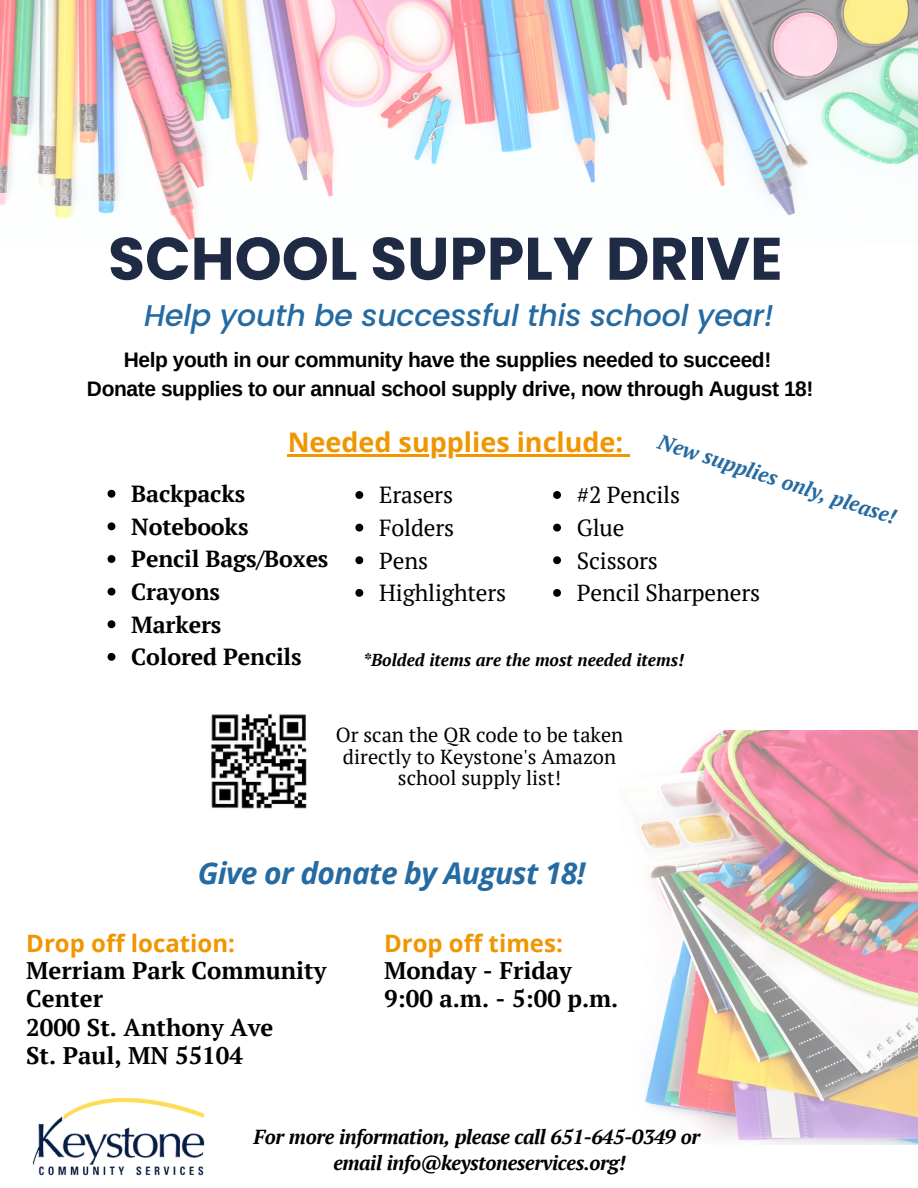
<style>
.page{position:relative;width:918px;height:1188px;background:#fff}
.page>*{position:absolute;margin:0;border:0;box-sizing:border-box;transform-origin:0 0}
.t1{font:700 60px "Poppins";color:#1f2a44}
.t2{font:italic 500 30px "Poppins";letter-spacing:-.005em;color:#256ba2}
.t3{font:italic 700 30px "Open Sans";letter-spacing:-.02em;color:#256ba2}
.t4{font:700 27px "Open Sans";color:#ef9600}
.t5{font:700 24px/28.2px "PT Serif";color:#000}
.t6{font:700 24px "Open Sans";color:#ef9600}
.t7{font:23.25px "PT Serif";letter-spacing:-.005em;color:#000}
.t8{font:700 23.25px "PT Serif";letter-spacing:-.005em;color:#000}
.t9{font:700 21px "Arimo";letter-spacing:-.02em;color:#000}
.t10{font:italic 700 21px "PT Serif";color:#256ba2}
.t11{font:italic 700 20.25px "PT Serif";letter-spacing:-.02em;color:#000}
.t12{font:20.25px/21.3px "PT Serif";color:#000;text-align:center}
.t13{font:italic 700 17.25px "PT Serif";color:#000}
</style>
<div class="page">
<img style="left:0;top:1px;width:918px;height:239px">
<img style="left:638px;top:731px;width:280px;height:414px">
<img style="left:211px;top:713px;width:96px;height:96px">
<img style="left:32px;top:1097px;width:173px;height:79px">
<hr style="left:288px;top:454px;width:335px;height:2px;background:#ef9600">
<svg style="left:623px;top:454px;width:7px;height:2px"></svg>
<svg style="left:355px;top:491px;width:8px;height:8px"></svg>
<svg style="left:355px;top:524px;width:8px;height:8px"></svg>
<svg style="left:355px;top:556px;width:8px;height:8px"></svg>
<svg style="left:355px;top:589px;width:8px;height:8px"></svg>
<svg style="left:108px;top:490px;width:7px;height:8px"></svg>
<svg style="left:108px;top:522px;width:7px;height:8px"></svg>
<svg style="left:108px;top:555px;width:7px;height:8px"></svg>
<svg style="left:108px;top:588px;width:7px;height:8px"></svg>
<svg style="left:108px;top:620px;width:7px;height:8px"></svg>
<svg style="left:108px;top:653px;width:7px;height:8px"></svg>
<svg style="left:553px;top:491px;width:8px;height:8px"></svg>
<svg style="left:553px;top:524px;width:8px;height:8px"></svg>
<svg style="left:553px;top:556px;width:8px;height:8px"></svg>
<svg style="left:553px;top:589px;width:8px;height:8px"></svg>
<p class="t1" style="left:108px;top:217px;width:676px">SCHOOL SUPPLY DRIVE</p>
<p class="t2" style="left:144px;top:294px;width:631px">Help youth be successful this school year!</p>
<p class="t9" style="left:124px;top:348px;width:649px">Help youth in our community have the supplies needed to succeed!</p>
<p class="t9" style="left:87px;top:377px;width:728px">Donate supplies to our annual school supply drive, now through August 18!</p>
<p class="t4" style="left:288px;top:423px;width:337px">Needed supplies include:</p>
<p class="t7" style="left:379px;top:479px;width:75px">Erasers</p>
<p class="t7" style="left:379px;top:512px;width:77px">Folders</p>
<p class="t7" style="left:379px;top:545px;width:50px">Pens</p>
<p class="t7" style="left:379px;top:577px;width:129px">Highlighters</p>
<p class="t10" style="left:663px;top:427px;width:250px;rotate:18deg">New supplies only, please!</p>
<p class="t8" style="left:131px;top:478px;width:115px">Backpacks</p>
<p class="t8" style="left:131px;top:511px;width:119px">Notebooks</p>
<p class="t8" style="left:131px;top:543px;width:199px">Pencil Bags/Boxes</p>
<p class="t8" style="left:131px;top:576px;width:90px">Crayons</p>
<p class="t8" style="left:131px;top:609px;width:92px">Markers</p>
<p class="t8" style="left:131px;top:641px;width:172px">Colored Pencils</p>
<p class="t7" style="left:577px;top:479px;width:105px">#2 Pencils</p>
<p class="t7" style="left:577px;top:512px;width:49px">Glue</p>
<p class="t7" style="left:577px;top:545px;width:83px">Scissors</p>
<p class="t7" style="left:577px;top:577px;width:185px">Pencil Sharpeners</p>
<p class="t13" style="left:363px;top:648px;width:322px">*Bolded items are the most needed items!</p>
<p class="t12" style="left:336px;top:724px;width:289px">Or scan the QR code to be taken directly to Keystone's Amazon school supply list!</p>
<p class="t3" style="left:198px;top:852px;width:389px">Give or donate by August 18!</p>
<p class="t6" style="left:26px;top:927px;width:210px">Drop off location:</p>
<p class="t5" style="left:26px;top:956px;width:302px">Merriam Park Community<br>Center</p>
<p class="t5" style="left:26px;top:1012px;width:249px">2000 St. Anthony Ave</p>
<p class="t5" style="left:26px;top:1041px;width:218px">St. Paul, MN 55104</p>
<p class="t6" style="left:384px;top:927px;width:180px">Drop off times:</p>
<p class="t5" style="left:384px;top:956px;width:189px">Monday - Friday</p>
<p class="t5" style="left:384px;top:984px;width:236px">9:00 a.m. - 5:00 p.m.</p>
<p class="t11" style="left:254px;top:1123px;width:448px">For more information, please call 651-645-0349 or</p>
<p class="t11" style="left:333px;top:1149px;width:294px">email info@keystoneservices.org!</p>
</div>
